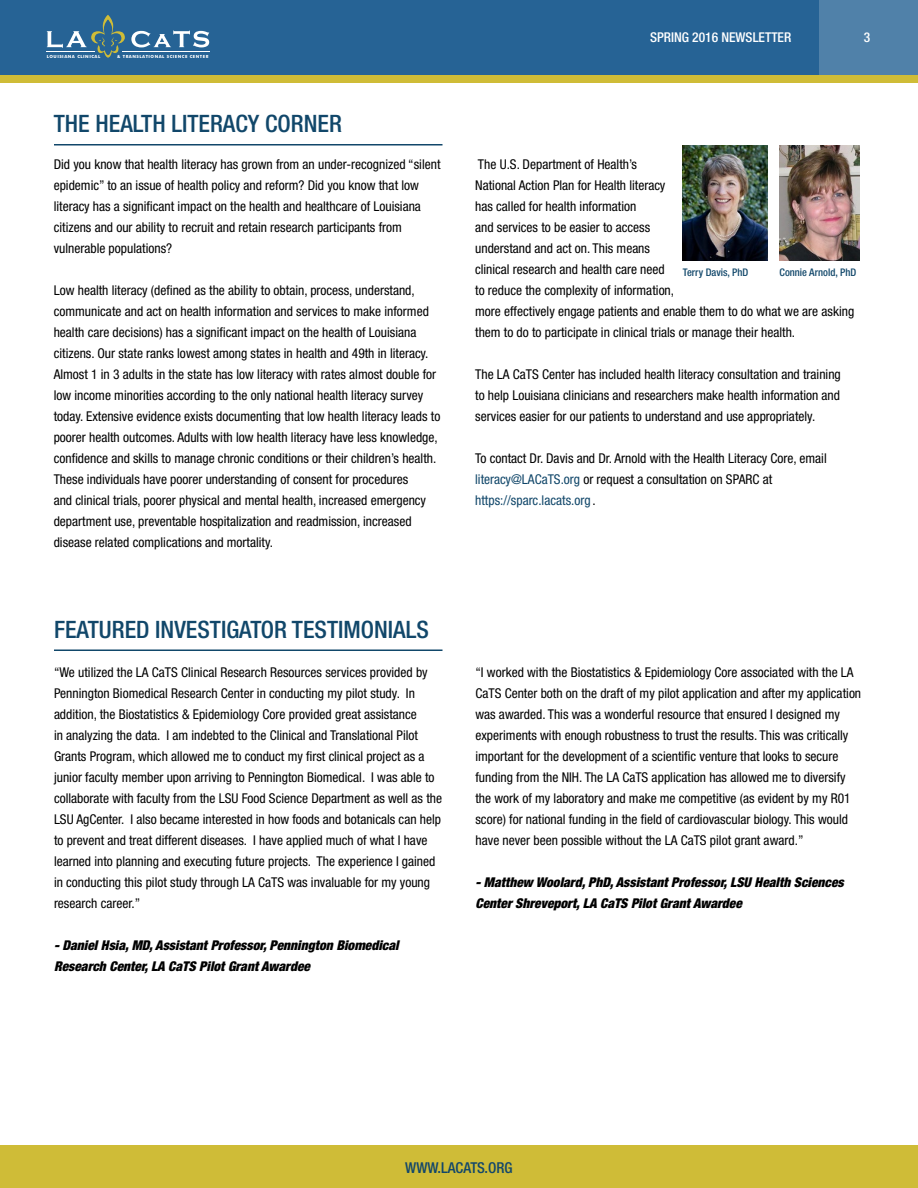
<style>
.page{position:relative;width:918px;height:1188px;background:#fff}
.page>*{position:absolute;margin:0;border:0;box-sizing:border-box;transform-origin:0 0}
.t1{font:500 condensed 24px "Helvetica Neue LT Std";color:#11476a}
.t2{font:500 condensed 15px "Helvetica Neue LT Std";color:#13476a}
.t3{font:condensed 13.5px/21px "Helvetica Neue LT Std";color:#000}
.t4{font:italic 900 condensed 13.5px/21px "Helvetica Neue LT Std";color:#000}
.t5{font:500 condensed 13.5px "Helvetica Neue LT Std";color:#fff}
.t6{font:500 condensed 10.5px "Helvetica Neue LT Std";color:#11476a}
.t7{font:700 4.2px "Futura BT";letter-spacing:.12em;color:#fff}
.s1{color:#11476a}
</style>
<div class="page">
<div style="left:0;top:1146px;width:918px;height:42px;background:#cfbc37"></div>
<div style="left:0;top:0;width:918px;height:76px;background:#266395"></div>
<svg style="left:47px;top:15px;width:78px;height:43px"></svg>
<svg style="left:131px;top:30px;width:78px;height:17px"></svg>
<hr style="left:47px;top:51px;width:48px;height:1px;background:#fff">
<hr style="left:122px;top:51px;width:87px;height:1px;background:#fff">
<div style="left:819px;top:0;width:99px;height:82px;background:#5081a9"></div>
<div style="left:0;top:75px;width:918px;height:8px;background:#cfbc37"></div>
<hr style="left:54px;top:144px;width:388px;height:2px;background:#11476a">
<hr style="left:54px;top:650px;width:388px;height:1px;background:#11476a">
<img style="left:683px;top:146px;width:84px;height:114px">
<img style="left:780px;top:146px;width:79px;height:114px">
<p class="t7" style="left:47px;top:54px;width:55px">LOUISIANA CLINICAL</p>
<p class="t7" style="left:117px;top:54px;width:93px">&amp; TRANSLATIONAL SCIENCE CENTER</p>
<h1 class="t1" style="left:54px;top:110px;width:290px">THE HEALTH LITERACY CORNER</h1>
<p class="t3" style="left:54px;top:154px;width:388px">Did you know that health literacy has grown from an under-recognized “silent epidemic” to an issue of health policy and reform? Did you know that low literacy has a significant impact on the health and healthcare of Louisiana citizens and our ability to recruit and retain research participants from vulnerable populations?</p>
<p class="t3" style="left:54px;top:280px;width:388px">Low health literacy (defined as the ability to obtain, process, understand, communicate and act on health information and services to make informed health care decisions) has a significant impact on the health of Louisiana citizens. Our state ranks lowest among states in health and 49th in literacy.<br>Almost 1 in 3 adults in the state has low literacy with rates almost double for low income minorities according to the only national health literacy survey today. Extensive evidence exists documenting that low health literacy leads to poorer health outcomes. Adults with low health literacy have less knowledge, confidence and skills to manage chronic conditions or their children’s health.<br>These individuals have poorer understanding of consent for procedures<br>and clinical trials, poorer physical and mental health, increased emergency department use, preventable hospitalization and readmission, increased disease related complications and mortality.</p>
<h1 class="t1" style="left:54px;top:615px;width:376px">FEATURED INVESTIGATOR TESTIMONIALS</h1>
<p class="t3" style="left:54px;top:661px;width:390px">“We utilized the LA CaTS Clinical Research Resources services provided by Pennington Biomedical Research Center in conducting my pilot study. In addition, the Biostatistics &amp; Epidemiology Core provided great assistance<br>in analyzing the data. I am indebted to the Clinical and Translational Pilot Grants Program, which allowed me to conduct my first clinical project as a junior faculty member upon arriving to Pennington Biomedical. I was able to collaborate with faculty from the LSU Food Science Department as well as the LSU AgCenter. I also became interested in how foods and botanicals can help to prevent and treat different diseases. I have applied much of what I have learned into planning and executing future projects. The experience I gained in conducting this pilot study through LA CaTS was invaluable for my young research career.”</p>
<p class="t4" style="left:54px;top:935px;width:346px">- Daniel Hsia, MD, Assistant Professor, Pennington Biomedical<br>Research Center, LA CaTS Pilot Grant Awardee</p>
<p class="t5" style="left:650px;top:29px;width:143px">SPRING 2016 NEWSLETTER</p>
<p class="t5" style="left:864px;top:30px;width:8px">3</p>
<p class="t3" style="left:475px;top:154px;width:381px">The U.S. Department of Health’s<br>National Action Plan for Health literacy<br>has called for health information<br>and services to be easier to access<br>understand and act on. This means<br>clinical research and health care need<br>to reduce the complexity of information,<br>more effectively engage patients and enable them to do what we are asking them to do to participate in clinical trials or manage their health.</p>
<p class="t3" style="left:475px;top:364px;width:367px;text-align:justify">The LA CaTS Center has included health literacy consultation and training to help Louisiana clinicians and researchers make health information and services easier for our patients to understand and use appropriately.</p>
<p class="t3" style="left:475px;top:448px;width:353px">To contact Dr. Davis and Dr. Arnold with the Health Literacy Core, email <span class="s1">literacy@LACaTS.org</span> or request a consultation on SPARC at <span class="s1">https://sparc.lacats.org</span> .</p>
<p class="t6" style="left:683px;top:266px;width:67px">Terry Davis, PhD</p>
<p class="t6" style="left:780px;top:266px;width:78px">Connie Arnold, PhD</p>
<p class="t3" style="left:475px;top:662px;width:387px">“I worked with the Biostatistics &amp; Epidemiology Core associated with the LA CaTS Center both on the draft of my pilot application and after my application was awarded. This was a wonderful resource that ensured I designed my experiments with enough robustness to trust the results. This was critically important for the development of a scientific venture that looks to secure funding from the NIH. The LA CaTS application has allowed me to diversify the work of my laboratory and make me competitive (as evident by my R01 score) for national funding in the field of cardiovascular biology. This would have never been possible without the LA CaTS pilot grant award.”</p>
<p class="t4" style="left:475px;top:872px;width:370px">- Matthew Woolard, PhD, Assistant Professor, LSU Health Sciences<br>Center Shreveport, LA CaTS Pilot Grant Awardee</p>
<p class="t2" style="left:405px;top:1159px;width:109px">WWW.LACATS.ORG</p>
</div>
